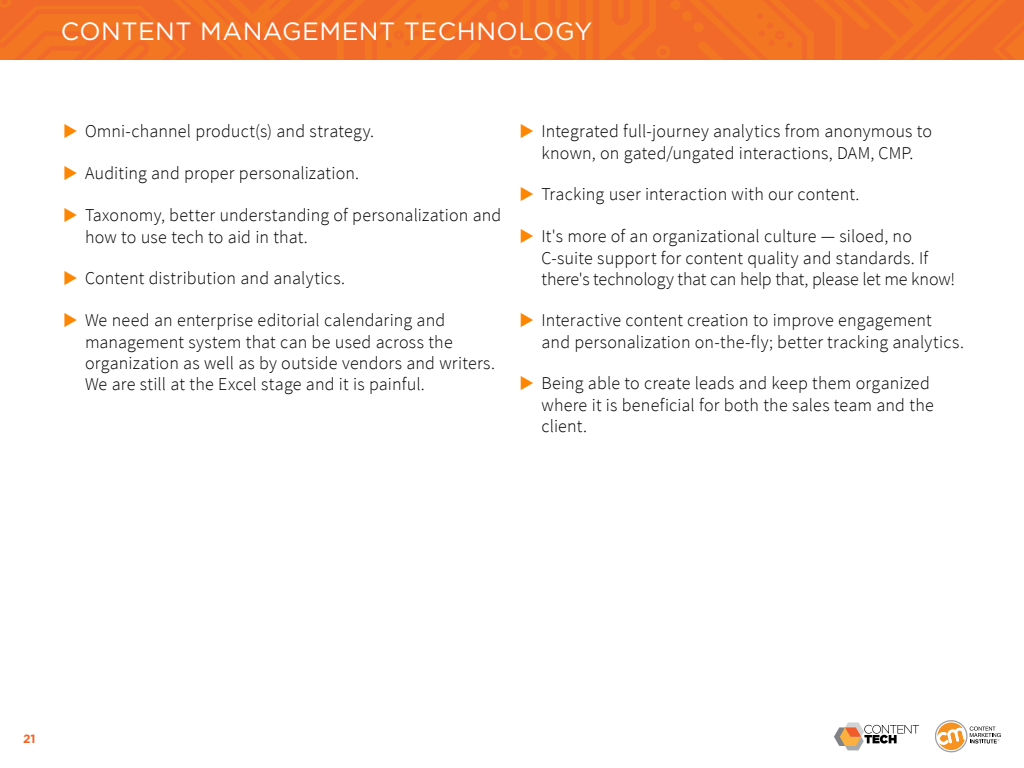
<style>
.page{position:relative;width:1024px;height:768px;background:#fff}
.page>*{position:absolute;margin:0;border:0;box-sizing:border-box;transform-origin:0 0}
.t1{font:25px "Gotham";letter-spacing:.02em;color:#fff}
.t2{font:300 18px/21px "Source Sans Pro";letter-spacing:.01em;color:#000}
.t3{font:700 12px "Gotham";color:#f36523}
.s1{color:#ff8600}
</style>
<div class="page">
<svg style="left:834px;top:722px;width:85px;height:28px"></svg>
<svg style="left:935px;top:720px;width:66px;height:32px"></svg>
<div style="left:0;top:0;width:1024px;height:60px;background:#f26c27"></div>
<h1 class="t1" style="left:61px;top:15px;width:533px">CONTENT MANAGEMENT TECHNOLOGY</h1>
<p class="t2" style="left:63px;top:121px;width:313px"><span class="s1">◆</span> Omni-channel product(s) and strategy.</p>
<p class="t2" style="left:63px;top:163px;width:298px"><span class="s1">◆</span> Auditing and proper personalization.</p>
<p class="t2" style="left:85px;top:205px;width:418px;text-indent:-22px"><span class="s1">◆</span> Taxonomy, better understanding of personalization and how to use tech to aid in that.</p>
<p class="t2" style="left:63px;top:268px;width:284px"><span class="s1">◆</span> Content distribution and analytics.</p>
<p class="t2" style="left:85px;top:310px;width:411px;text-indent:-22px"><span class="s1">◆</span> We need an enterprise editorial calendaring and management system that can be used across the organization as well as by outside vendors and writers.<br>We are still at the Excel stage and it is painful.</p>
<p class="t2" style="left:520px;top:121px;width:414px;text-align:center"><span class="s1">◆</span> Integrated full-journey analytics from anonymous to known, on gated/ungated interactions, DAM, CMP.</p>
<p class="t2" style="left:520px;top:184px;width:342px"><span class="s1">◆</span> Tracking user interaction with our content.</p>
<p class="t2" style="left:542px;top:226px;width:415px;text-indent:-22px"><span class="s1">◆</span> It's more of an organizational culture — siloed, no<br>C-suite support for content quality and standards. If there's technology that can help that, please let me know!</p>
<p class="t2" style="left:542px;top:310px;width:424px;text-indent:-22px"><span class="s1">◆</span> Interactive content creation to improve engagement and personalization on-the-fly; better tracking analytics.</p>
<p class="t2" style="left:542px;top:373px;width:394px;text-indent:-22px"><span class="s1">◆</span> Being able to create leads and keep them organized where it is beneficial for both the sales team and the client.</p>
<p class="t3" style="left:23px;top:730px;width:14px">21</p>
</div>
